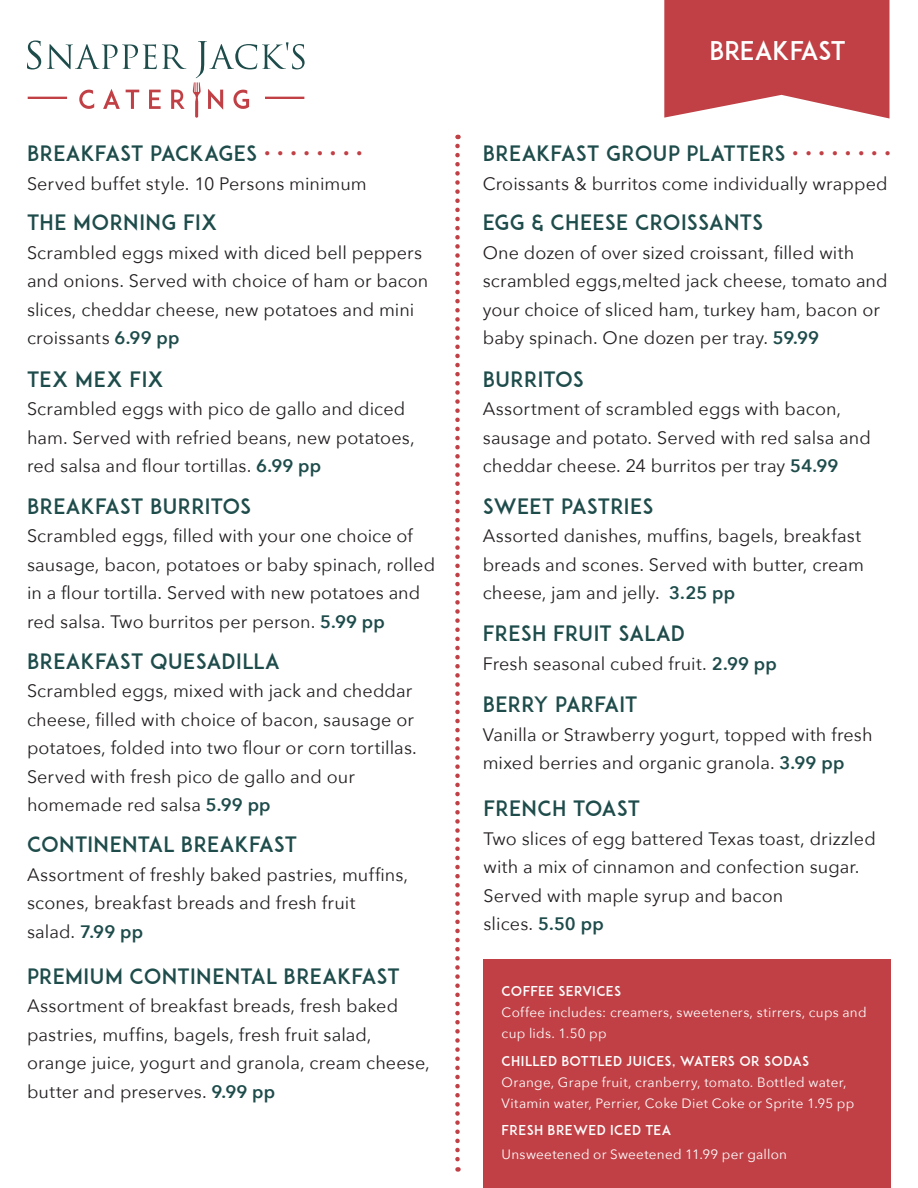
<style>
.page{position:relative;width:918px;height:1188px;background:#fff}
.page>*{position:absolute;margin:0;border:0;box-sizing:border-box;transform-origin:0 0}
.t1{font:25.5px "ADAM.CGPRO";letter-spacing:-.01em;color:#fff}
.t2{font:21px "ADAM.CGPRO";letter-spacing:.01em;color:#1e4c4b}
.t3{font:18px/28.5px "Avenir Next";letter-spacing:.005em;color:#231f20}
.t4{font:13.5px/21px "Avenir Next";letter-spacing:.02em;color:#fff}
.t5{font:13.5px "ADAM.CGPRO";letter-spacing:.025em;color:#fff}
.s1{color:#c04045}
.s2{font-weight:600;color:#1e4c4b}
</style>
<div class="page">
<svg style="left:27px;top:40px;width:278px;height:78px"></svg>
<svg style="left:664px;top:0;width:226px;height:119px;background:#c65459"></svg>
<div style="left:484px;top:959px;width:407px;height:229px;background:#c04045"></div>
<svg style="left:455px;top:146px;width:5px;height:1026px"></svg>
<p class="t2" style="left:27px;top:141px;width:337px">BREAKFAST PACKAGES <span class="s1">• • • • • • • •</span></p>
<p class="t3" style="left:27px;top:168px;width:341px">Served buffet style. 10 Persons minimum</p>
<p class="t2" style="left:27px;top:210px;width:192px">THE MORNING FIX</p>
<p class="t3" style="left:27px;top:238px;width:403px">Scrambled eggs mixed with diced bell peppers and onions. Served with choice of ham or bacon slices, cheddar cheese, new potatoes and mini croissants <span class="s2">6.99 pp</span></p>
<p class="t2" style="left:27px;top:366px;width:139px">TEX MEX FIX</p>
<p class="t3" style="left:27px;top:394px;width:389px">Scrambled eggs with pico de gallo and diced ham. Served with refried beans, new potatoes, red salsa and flour tortillas. <span class="s2">6.99 pp</span></p>
<p class="t2" style="left:27px;top:494px;width:226px">BREAKFAST BURRITOS</p>
<p class="t3" style="left:27px;top:521px;width:410px">Scrambled eggs, filled with your one choice of sausage, bacon, potatoes or baby spinach, rolled in a flour tortilla. Served with new potatoes and red salsa. Two burritos per person. <span class="s2">5.99 pp</span></p>
<p class="t2" style="left:27px;top:648px;width:254px">BREAKFAST QUESADILLA</p>
<p class="t3" style="left:27px;top:676px;width:391px">Scrambled eggs, mixed with jack and cheddar cheese, filled with choice of bacon, sausage or potatoes, folded into two flour or corn tortillas.<br>Served with fresh pico de gallo and our</p>
<p class="t3" style="left:27px;top:790px;width:245px">homemade red salsa <span class="s2">5.99 pp</span></p>
<p class="t2" style="left:27px;top:832px;width:272px">CONTINENTAL BREAKFAST</p>
<p class="t3" style="left:27px;top:860px;width:383px">Assortment of freshly baked pastries, muffins, scones, breakfast breads and fresh fruit</p>
<p class="t3" style="left:27px;top:917px;width:118px">salad. <span class="s2">7.99 pp</span></p>
<p class="t2" style="left:27px;top:963px;width:374px">PREMIUM CONTINENTAL BREAKFAST</p>
<p class="t3" style="left:27px;top:991px;width:373px">Assortment of breakfast breads, fresh baked pastries, muffins, bagels, fresh fruit salad,</p>
<p class="t3" style="left:27px;top:1048px;width:404px">orange juice, yogurt and granola, cream cheese, butter and preserves. <span class="s2">9.99 pp</span></p>
<p class="t1" style="left:709px;top:35px;width:138px">BREAKFAST</p>
<p class="t2" style="left:483px;top:141px;width:410px">BREAKFAST GROUP PLATTERS <span class="s1">• • • • • • • •</span></p>
<p class="t3" style="left:483px;top:168px;width:406px">Croissants &amp; burritos come individually wrapped</p>
<p class="t2" style="left:483px;top:210px;width:282px">EGG &amp; CHEESE CROISSANTS</p>
<p class="t3" style="left:483px;top:238px;width:406px">One dozen of over sized croissant, filled with scrambled eggs,melted jack cheese, tomato and your choice of sliced ham, turkey ham, bacon or baby spinach. One dozen per tray. <span class="s2">59.99</span></p>
<p class="t2" style="left:483px;top:366px;width:103px">BURRITOS</p>
<p class="t3" style="left:483px;top:394px;width:390px">Assortment of scrambled eggs with bacon, sausage and potato. Served with red salsa and cheddar cheese. 24 burritos per tray <span class="s2">54.99</span></p>
<p class="t2" style="left:483px;top:494px;width:172px">SWEET PASTRIES</p>
<p class="t3" style="left:483px;top:521px;width:383px">Assorted danishes, muffins, bagels, breakfast breads and scones. Served with butter, cream cheese, jam and jelly. <span class="s2">3.25 pp</span></p>
<p class="t2" style="left:483px;top:621px;width:204px">FRESH FRUIT SALAD</p>
<p class="t3" style="left:483px;top:648px;width:296px">Fresh seasonal cubed fruit. <span class="s2">2.99 pp</span></p>
<p class="t2" style="left:483px;top:692px;width:156px">BERRY PARFAIT</p>
<p class="t3" style="left:483px;top:719px;width:391px">Vanilla or Strawberry yogurt, topped with fresh mixed berries and organic granola. <span class="s2">3.99 pp</span></p>
<p class="t2" style="left:484px;top:796px;width:158px">FRENCH TOAST</p>
<p class="t3" style="left:484px;top:823px;width:394px">Two slices of egg battered Texas toast, drizzled with a mix of cinnamon and confection sugar.<br>Served with maple syrup and bacon</p>
<p class="t3" style="left:484px;top:909px;width:122px">slices. <span class="s2">5.50 pp</span></p>
<p class="t5" style="left:502px;top:983px;width:121px">COFFEE SERVICES</p>
<p class="t4" style="left:502px;top:1001px;width:367px">Coffee includes: creamers, sweeteners, stirrers, cups and cup lids. 1.50 pp</p>
<p class="t5" style="left:502px;top:1052px;width:309px">CHILLED BOTTLED JUICES, WATERS OR SODAS</p>
<p class="t4" style="left:502px;top:1071px;width:346px">Orange, Grape fruit, cranberry, tomato. Bottled water,</p>
<p class="t4" style="left:502px;top:1092px;width:354px">Vitamin water, Perrier, Coke Diet Coke or Sprite 1.95 pp</p>
<p class="t5" style="left:502px;top:1122px;width:171px">FRESH BREWED ICED TEA</p>
<p class="t4" style="left:502px;top:1144px;width:287px">Unsweetened or Sweetened 11.99 per gallon</p>
</div>
